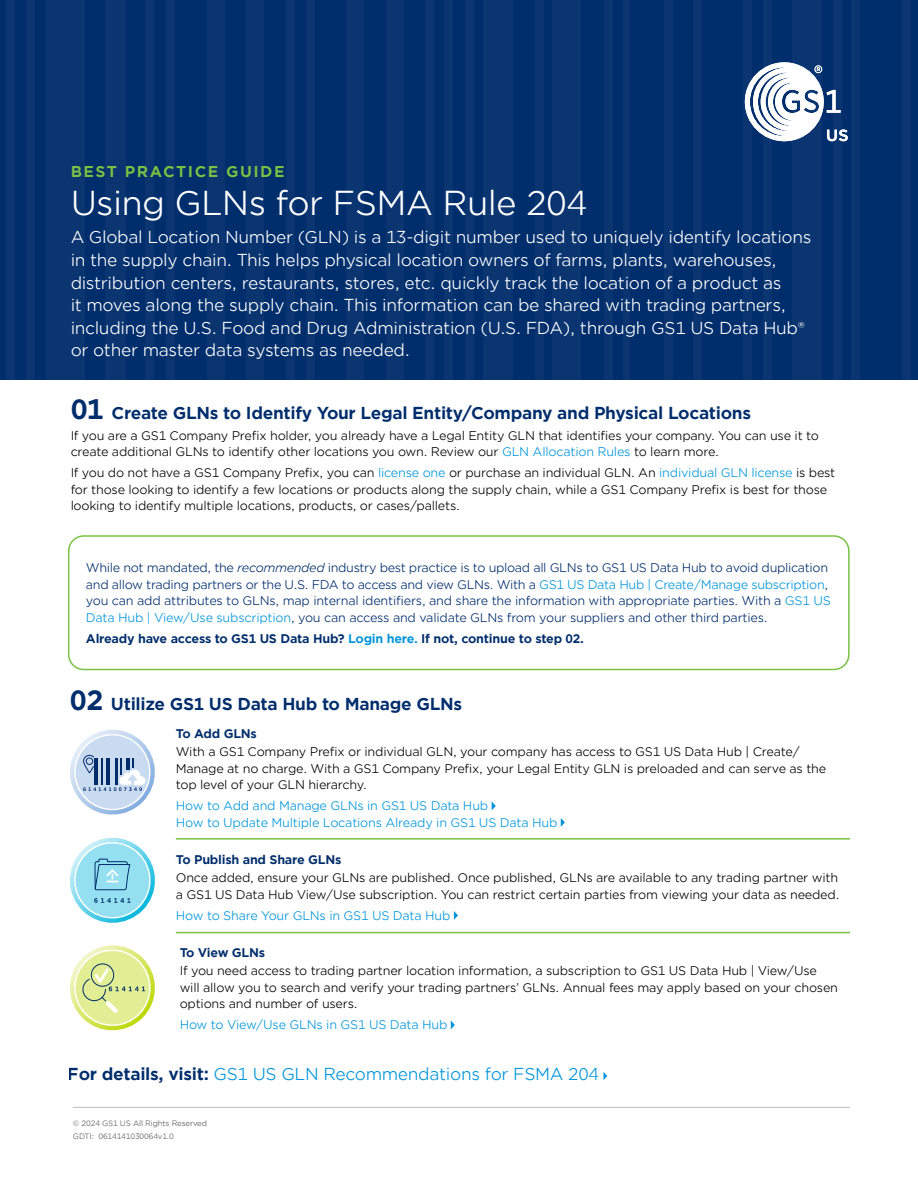
<style>
.page{position:relative;width:918px;height:1188px;background:#fff}
.page>*{position:absolute;margin:0;border:0;box-sizing:border-box;transform-origin:0 0}
.t1{font:33px "Gotham Office";letter-spacing:-.02em;color:#fff}
.t2{font:16.5px/22.5px "Gotham Office";letter-spacing:-.02em;color:#fff}
.t3{font:700 16.5px "Gotham Office";letter-spacing:-.02em;color:#002d6c}
.t4{font:16.5px "Gotham Office";letter-spacing:-.02em;color:#0095da}
.t5{font:700 15px "Gotham Office";letter-spacing:.1em;color:#7ac143}
.t6{font:12px/16.5px "Gotham Office";letter-spacing:-.02em;color:#000}
.t7{font:12px/16.5px "Gotham Office";letter-spacing:-.03em;color:#002d6c}
.t8{font:12px/16.5px "Gotham Office";letter-spacing:-.02em;color:#0095da}
.t9{font:700 12px "Gotham Office";letter-spacing:-.02em;color:#002d6c}
.t10{font:7.5px/12.6px "Gotham Office";letter-spacing:-.02em;color:#58595b}
.s1{font-size:27px}
.s2{color:#0095da}
.s3{font-style:italic}
.s4{font-weight:700;color:#002d6c}
</style>
<div class="page">
<div style="left:0;top:0;width:918px;height:379px;background:#002d6c"></div>
<svg style="left:745px;top:62px;width:103px;height:79px"></svg>
<hr style="left:73px;top:1107px;width:777px;height:1px;background:#bcbec0">
<svg style="left:492px;top:802px;width:4px;height:8px"></svg>
<svg style="left:561px;top:818px;width:4px;height:9px"></svg>
<svg style="left:454px;top:911px;width:4px;height:9px"></svg>
<svg style="left:451px;top:1020px;width:4px;height:9px"></svg>
<div style="left:68px;top:535px;width:782px;height:135px;border:2px solid #7ac143;border-radius:15px"></div>
<svg style="left:603px;top:1072px;width:4px;height:8px"></svg>
<svg style="left:70px;top:730px;width:85px;height:85px"></svg>
<svg style="left:70px;top:838px;width:85px;height:85px"></svg>
<svg style="left:70px;top:945px;width:85px;height:85px"></svg>
<hr style="left:176px;top:838px;width:674px;height:2px;background:#7ac143">
<hr style="left:176px;top:932px;width:674px;height:1px;background:#7ac143">
<p class="t5" style="left:70px;top:162px;width:216px">BEST PRACTICE GUIDE</p>
<h1 class="t1" style="left:70px;top:181px;width:518px">Using GLNs for FSMA Rule 204</h1>
<p class="t2" style="left:70px;top:226px;width:743px">A Global Location Number (GLN) is a 13-digit number used to uniquely identify locations in the supply chain. This helps physical location owners of farms, plants, warehouses, distribution centers, restaurants, stores, etc. quickly track the location of a product as<br>it moves along the supply chain. This information can be shared with trading partners, including the U.S. Food and Drug Administration (U.S. FDA), through GS1 US Data Hub® or other master data systems as needed.</p>
<h2 class="t3" style="left:70px;top:402px;width:682px"><span class="s1">01</span> Create GLNs to Identify Your Legal Entity/Company and Physical Locations</h2>
<p class="t6" style="left:70px;top:427px;width:750px">If you are a GS1 Company Prefix holder, you already have a Legal Entity GLN that identifies your company. You can use it to create additional GLNs to identify other locations you own. Review our <span class="s2">GLN Allocation Rules</span> to learn more.</p>
<p class="t6" style="left:70px;top:465px;width:766px">If you do not have a GS1 Company Prefix, you can <span class="s2">license one</span> or purchase an individual GLN. An <span class="s2">individual GLN license</span> is best for those looking to identify a few locations or products along the supply chain, while a GS1 Company Prefix is best for those looking to identify multiple locations, products, or cases/pallets.</p>
<p class="t7" style="left:86px;top:559px;width:746px">While not mandated, the <span class="s3">recommended</span> industry best practice is to upload all GLNs to GS1 US Data Hub to avoid duplication and allow trading partners or the U.S. FDA to access and view GLNs. With a <span class="s2">GS1 US Data Hub | Create/Manage subscription</span>, you can add attributes to GLNs, map internal identifiers, and share the information with appropriate parties. With a <span class="s2">GS1 US Data Hub | View/Use subscription</span>, you can access and validate GLNs from your suppliers and other third parties.</p>
<p class="t9" style="left:86px;top:630px;width:500px">Already have access to GS1 US Data Hub? <span class="s2">Login here.</span> If not, continue to step 02.</p>
<h2 class="t3" style="left:70px;top:692px;width:394px"><span class="s1">02</span> Utilize GS1 US Data Hub to Manage GLNs</h2>
<p class="t9" style="left:176px;top:726px;width:83px">To Add GLNs</p>
<p class="t6" style="left:176px;top:743px;width:652px">With a GS1 Company Prefix or individual GLN, your company has access to GS1 US Data Hub | Create/<br>Manage at no charge. With a GS1 Company Prefix, your Legal Entity GLN is preloaded and can serve as the top level of your GLN hierarchy.</p>
<p class="t8" style="left:176px;top:797px;width:383px">How to Add and Manage GLNs in GS1 US Data Hub<br>How to Update Multiple Locations Already in GS1 US Data Hub</p>
<p class="t9" style="left:176px;top:852px;width:167px">To Publish and Share GLNs</p>
<p class="t6" style="left:176px;top:869px;width:665px">Once added, ensure your GLNs are published. Once published, GLNs are available to any trading partner with a GS1 US Data Hub View/Use subscription. You can restrict certain parties from viewing your data as needed.</p>
<p class="t8" style="left:176px;top:907px;width:276px">How to Share Your GLNs in GS1 US Data Hub</p>
<p class="t9" style="left:180px;top:945px;width:87px">To View GLNs</p>
<p class="t6" style="left:180px;top:962px;width:660px">If you need access to trading partner location information, a subscription to GS1 US Data Hub | View/Use will allow you to search and verify your trading partners’ GLNs. Annual fees may apply based on your chosen options and number of users.</p>
<p class="t8" style="left:180px;top:1016px;width:269px">How to View/Use GLNs in GS1 US Data Hub</p>
<h2 class="t4" style="left:68px;top:1063px;width:532px"><span class="s4">For details, visit:</span> GS1 US GLN Recommendations for FSMA 204</h2>
<p class="t10" style="left:73px;top:1117px;width:136px">© 2024 GS1 US All Rights Reserved<br>GDTI: 0614141030064v1.0</p>
</div>
